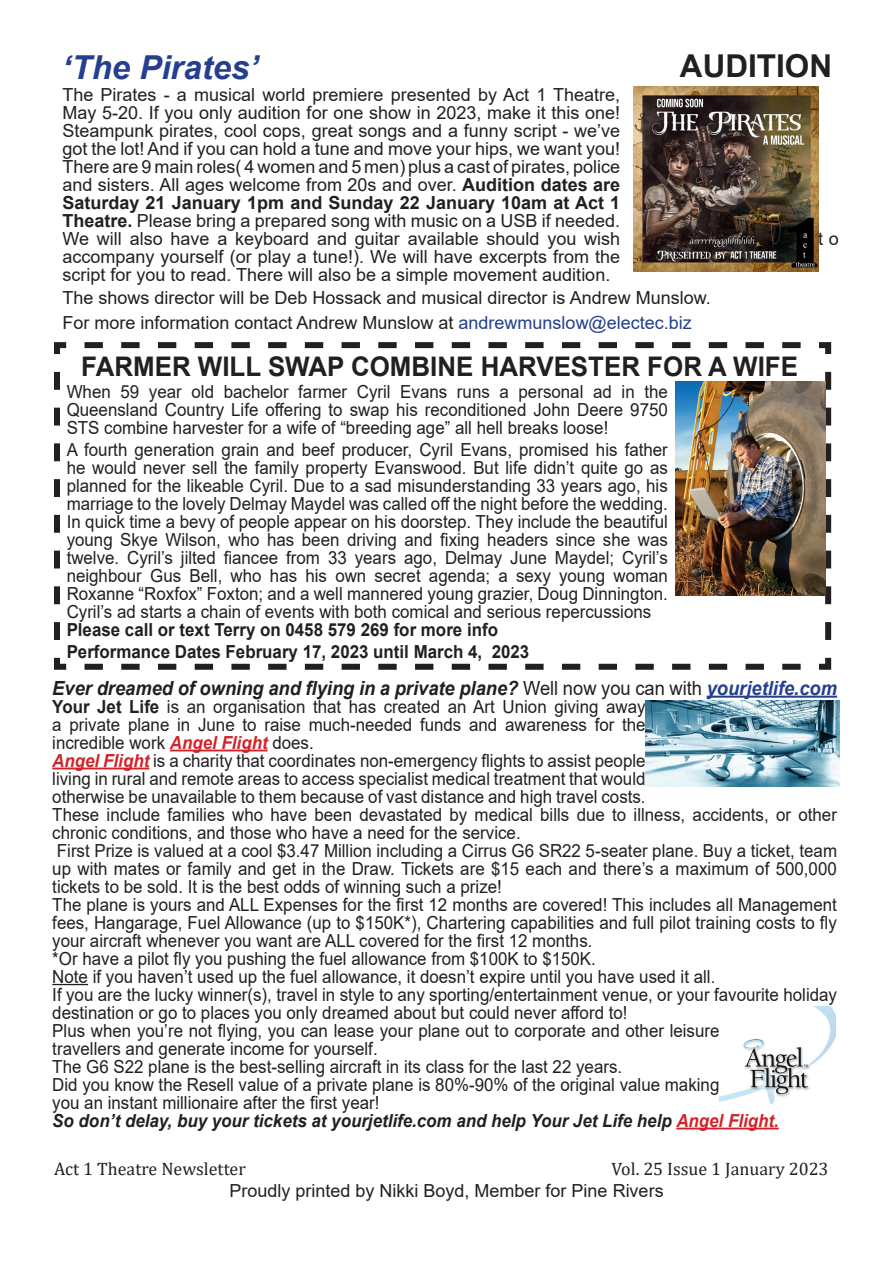
<style>
.page{position:relative;width:893px;height:1263px;background:#fff}
.page>*{position:absolute;margin:0;border:0;box-sizing:border-box;transform-origin:0 0}
.t1{font:italic 700 33px "Arial";color:#253f8e}
.t2{font:700 31.5px "Arial";color:#231f20}
.t3{font:700 27px "Arial";color:#231f20;scale:.96 1}
.t4{font:italic 700 19.5px "Arial";color:#231f20;scale:.94 1}
.t5{font:18px/18px "Arial";color:#231f20;text-align:justify;scale:.94 1}
.t6{font:18px/18px "Arial";color:#231f20;text-align:justify}
.t7{font:700 18px "Arial";color:#231f20;scale:.94 1}
.t8{font:italic 700 18px "Arial";color:#231f20;scale:.94 1}
.t9{font:18px "Cambria";color:#231f20}
.s1{font-weight:700}
.s2{color:#253f8e}
.s3{font-weight:400;font-style:normal}
.s4{font-weight:700;font-style:italic;color:#d1232a}
.s5{color:#d1232a}
</style>
<div class="page">
<img style="left:634px;top:86px;width:184px;height:186px">
<svg style="left:54px;top:342px;width:778px;height:328px"></svg>
<img style="left:675px;top:381px;width:150px;height:214px">
<hr style="left:707px;top:696px;width:130px;height:2px;background:#253f8e">
<hr style="left:170px;top:749px;width:98px;height:2px;background:#d1232a">
<hr style="left:52px;top:767px;width:97px;height:2px;background:#d1232a">
<hr style="left:52px;top:984px;width:36px;height:1px;background:#231f20">
<hr style="left:676px;top:1127px;width:103px;height:2px;background:#d1232a">
<img style="left:646px;top:701px;width:193px;height:86px">
<img style="left:720px;top:1007px;width:115px;height:98px">
<p class="t1" style="left:62px;top:45px;width:198px">‘The Pirates’</p>
<p class="t2" style="left:680px;top:44px;width:154px">AUDITION</p>
<p class="t6" style="left:62px;top:86px;width:559px">The Pirates - a musical world premiere presented by Act 1 Theatre, May 5-20. If you only audition for one show in 2023, make it this one!<br>Steampunk pirates, cool cops, great songs and a funny script - we’ve got the lot! And if you can hold a tune and move your hips, we want you!<br>There are 9 main roles( 4 women and 5 men) plus a cast of pirates, police and sisters. All ages welcome from 20s and over. <span class="s1">Audition dates are Saturday 21 January 1pm and Sunday 22 January 10am at Act 1<br>Theatre.</span> Please bring a prepared song with music on a USB if needed.<br>We will also have a keyboard and guitar available should you wish</p>
<p class="t6" style="left:818px;top:230px;width:22px">t o</p>
<p class="t6" style="left:62px;top:248px;width:559px">accompany yourself (or play a tune!). We will have excerpts from the script for you to read. There will also be a simple movement audition.</p>
<p class="t6" style="left:62px;top:288px;width:650px">The shows director will be Deb Hossack and musical director is Andrew Munslow.</p>
<p class="t6" style="left:62px;top:314px;width:631px">For more information contact Andrew Munslow at <span class="s2">andrewmunslow@electec.biz</span></p>
<p class="t3" style="left:81px;top:347px;width:748px">FARMER WILL SWAP COMBINE HARVESTER FOR A WIFE</p>
<p class="t5" style="left:67px;top:383px;width:641px">When 59 year old bachelor farmer Cyril Evans runs a personal ad in the Queensland Country Life offering to swap his reconditioned John Deere 9750<br>STS combine harvester for a wife of “breeding age” all hell breaks loose!</p>
<p class="t5" style="left:67px;top:441px;width:641px">A fourth generation grain and beef producer, Cyril Evans, promised his father he would never sell the family property Evanswood. But life didn’t quite go as planned for the likeable Cyril. Due to a sad misunderstanding 33 years ago, his marriage to the lovely Delmay Maydel was called off the night before the wedding.</p>
<p class="t5" style="left:67px;top:513px;width:641px">In quick time a bevy of people appear on his doorstep. They include the beautiful young Skye Wilson, who has been driving and fixing headers since she was twelve. Cyril’s jilted fiancee from 33 years ago, Delmay June Maydel; Cyril’s neighbour Gus Bell, who has his own secret agenda; a sexy young woman Roxanne “Roxfox” Foxton; and a well mannered young grazier, Doug Dinnington.</p>
<p class="t5" style="left:67px;top:603px;width:623px">Cyril’s ad starts a chain of events with both comical and serious repercussions</p>
<p class="t7" style="left:67px;top:617px;width:460px">Please call or text Terry on 0458 579 269 for more info</p>
<p class="t7" style="left:67px;top:639px;width:494px">Performance Dates February 17, 2023 until March 4, 2023</p>
<p class="t4" style="left:52px;top:675px;width:836px">Ever dreamed of owning and flying in a private plane? <span class="s3">Well now you can with</span> <span class="s2">yourjetlife.com</span></p>
<p class="t5" style="left:52px;top:697px;width:633px"><span class="s1">Your Jet Life</span> is an organisation that has created an Art Union giving away a private plane in June to raise much-needed funds and awareness for the incredible work <span class="s4">Angel Flight</span> does.</p>
<p class="t5" style="left:52px;top:751px;width:836px;text-align:left"><span class="s4">Angel Flight</span> is a charity that coordinates non-emergency flights to assist people<br>living in rural and remote areas to access specialist medical treatment that would<br>otherwise be unavailable to them because of vast distance and high travel costs.<br>These include families who have been devastated by medical bills due to illness, accidents, or other chronic conditions, and those who have a need for the service.</p>
<p class="t5" style="left:52px;top:841px;width:836px">First Prize is valued at a cool $3.47 Million including a Cirrus G6 SR22 5-seater plane. Buy a ticket, team up with mates or family and get in the Draw. Tickets are $15 each and there’s a maximum of 500,000 tickets to be sold. It is the best odds of winning such a prize!</p>
<p class="t5" style="left:52px;top:895px;width:836px">The plane is yours and ALL Expenses for the first 12 months are covered! This includes all Management fees, Hangarage, Fuel Allowance (up to $150K*), Chartering capabilities and full pilot training costs to fly your aircraft whenever you want are ALL covered for the first 12 months.</p>
<p class="t5" style="left:52px;top:949px;width:580px">*Or have a pilot fly you pushing the fuel allowance from $100K to $150K.</p>
<p class="t5" style="left:52px;top:967px;width:707px">Note if you haven’t used up the fuel allowance, it doesn’t expire until you have used it all.</p>
<p class="t5" style="left:52px;top:985px;width:836px">If you are the lucky winner(s), travel in style to any sporting/entertainment venue, or your favourite holiday destination or go to places you only dreamed about but could never afford to!</p>
<p class="t5" style="left:52px;top:1021px;width:711px">Plus when you’re not flying, you can lease your plane out to corporate and other leisure travellers and generate income for yourself.</p>
<p class="t5" style="left:52px;top:1057px;width:608px">The G6 S22 plane is the best-selling aircraft in its class for the last 22 years.</p>
<p class="t5" style="left:52px;top:1075px;width:711px">Did you know the Resell value of a private plane is 80%-90% of the original value making you an instant millionaire after the first year!</p>
<p class="t8" style="left:52px;top:1108px;width:774px">So don’t delay, buy your tickets at yourjetlife.com and help Your Jet Life help <span class="s5">Angel Flight.</span></p>
<p class="t9" style="left:54px;top:1158px;width:193px">Act 1 Theatre Newsletter</p>
<p class="t9" style="left:611px;top:1158px;width:219px">Vol. 25 Issue 1 January 2023</p>
<p class="t6" style="left:229px;top:1181px;width:436px">Proudly printed by Nikki Boyd, Member for Pine Rivers</p>
</div>
